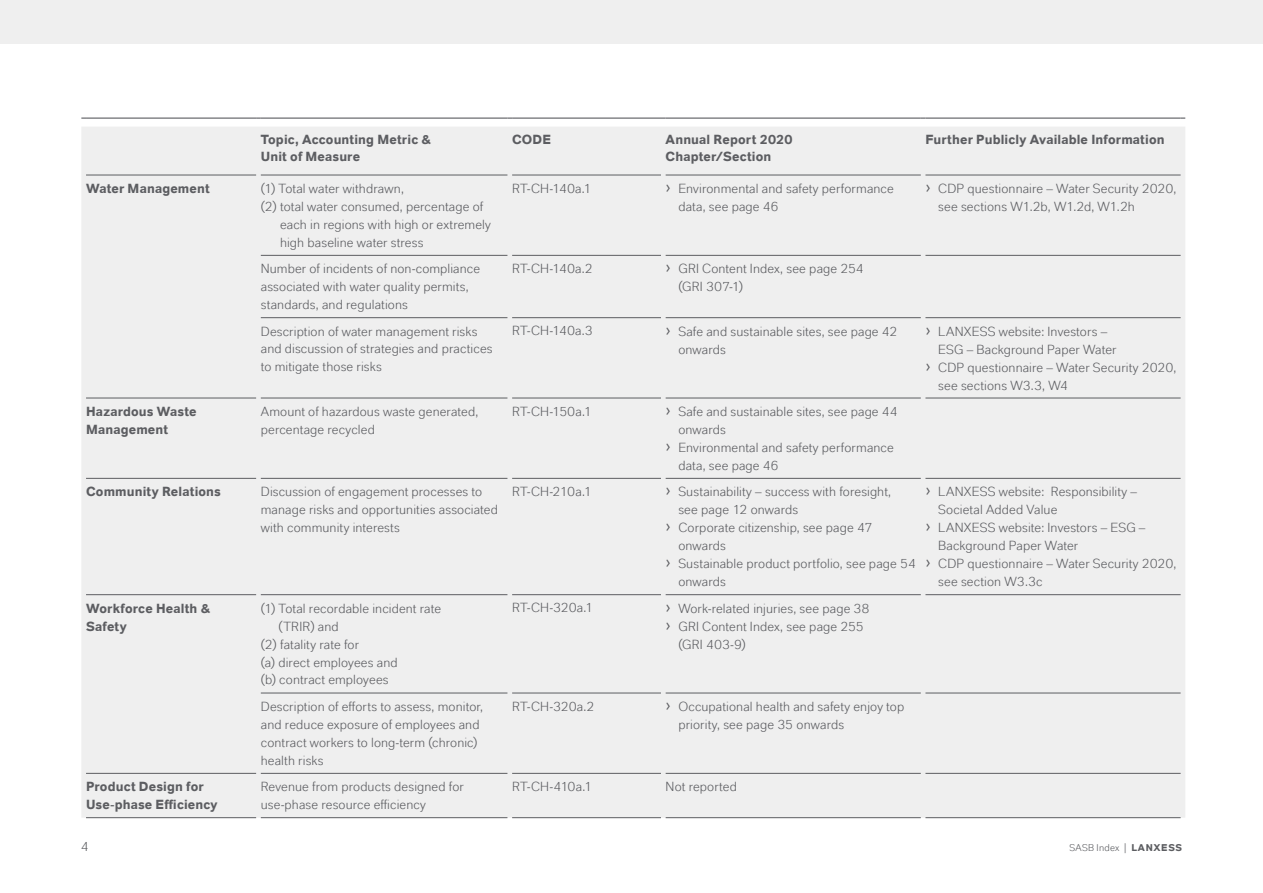
<style>
.page{position:relative;width:1263px;height:893px;background:#fff}
.page>*{position:absolute;margin:0;border:0;box-sizing:border-box;transform-origin:0 0}
.t1{font:13.2px/18px "Lanxess";letter-spacing:.01em;color:#5c5d61}
.t2{font:700 13.2px/18px "Lanxess";letter-spacing:.01em;color:#5c5d61}
.t3{font:9.75px "Lanxess";letter-spacing:.02em;color:#5c5d61}
.s1{font-size:18.75px}
.s2{font-weight:700}
</style>
<div class="page">
<div style="left:81px;top:127px;width:1104px;height:691px;background:#efefef"></div>
<hr style="left:86px;top:175px;width:170px;height:1px;background:#5c5d61">
<hr style="left:261px;top:175px;width:246px;height:1px;background:#5c5d61">
<hr style="left:512px;top:175px;width:149px;height:1px;background:#5c5d61">
<hr style="left:666px;top:175px;width:255px;height:1px;background:#5c5d61">
<hr style="left:925px;top:175px;width:255px;height:1px;background:#5c5d61">
<hr style="left:86px;top:398px;width:170px;height:1px;background:#5c5d61">
<hr style="left:86px;top:594px;width:170px;height:1px;background:#5c5d61">
<hr style="left:86px;top:773px;width:170px;height:1px;background:#5c5d61">
<hr style="left:86px;top:817px;width:170px;height:1px;background:#5c5d61">
<hr style="left:86px;top:118px;width:170px;height:1px;background:#5c5d61">
<hr style="left:261px;top:118px;width:246px;height:1px;background:#5c5d61">
<hr style="left:512px;top:118px;width:149px;height:1px;background:#5c5d61">
<hr style="left:666px;top:118px;width:255px;height:1px;background:#5c5d61">
<hr style="left:925px;top:118px;width:255px;height:1px;background:#5c5d61">
<hr style="left:261px;top:255px;width:246px;height:1px;background:#5c5d61">
<hr style="left:512px;top:255px;width:149px;height:1px;background:#5c5d61">
<hr style="left:666px;top:255px;width:255px;height:1px;background:#5c5d61">
<hr style="left:925px;top:255px;width:255px;height:1px;background:#5c5d61">
<hr style="left:261px;top:317px;width:246px;height:1px;background:#5c5d61">
<hr style="left:512px;top:317px;width:149px;height:1px;background:#5c5d61">
<hr style="left:666px;top:317px;width:255px;height:1px;background:#5c5d61">
<hr style="left:925px;top:317px;width:255px;height:1px;background:#5c5d61">
<hr style="left:261px;top:398px;width:246px;height:1px;background:#5c5d61">
<hr style="left:512px;top:398px;width:149px;height:1px;background:#5c5d61">
<hr style="left:666px;top:398px;width:255px;height:1px;background:#5c5d61">
<hr style="left:925px;top:398px;width:255px;height:1px;background:#5c5d61">
<hr style="left:261px;top:478px;width:246px;height:1px;background:#5c5d61">
<hr style="left:512px;top:478px;width:149px;height:1px;background:#5c5d61">
<hr style="left:666px;top:478px;width:255px;height:1px;background:#5c5d61">
<hr style="left:925px;top:478px;width:255px;height:1px;background:#5c5d61">
<hr style="left:261px;top:594px;width:246px;height:1px;background:#5c5d61">
<hr style="left:512px;top:594px;width:149px;height:1px;background:#5c5d61">
<hr style="left:666px;top:594px;width:255px;height:1px;background:#5c5d61">
<hr style="left:925px;top:594px;width:255px;height:1px;background:#5c5d61">
<hr style="left:261px;top:693px;width:246px;height:1px;background:#5c5d61">
<hr style="left:512px;top:693px;width:149px;height:1px;background:#5c5d61">
<hr style="left:666px;top:693px;width:255px;height:1px;background:#5c5d61">
<hr style="left:925px;top:693px;width:255px;height:1px;background:#5c5d61">
<hr style="left:261px;top:773px;width:246px;height:1px;background:#5c5d61">
<hr style="left:512px;top:773px;width:149px;height:1px;background:#5c5d61">
<hr style="left:666px;top:773px;width:255px;height:1px;background:#5c5d61">
<hr style="left:925px;top:773px;width:255px;height:1px;background:#5c5d61">
<hr style="left:261px;top:817px;width:246px;height:1px;background:#5c5d61">
<hr style="left:512px;top:817px;width:149px;height:1px;background:#5c5d61">
<hr style="left:666px;top:817px;width:255px;height:1px;background:#5c5d61">
<hr style="left:925px;top:817px;width:255px;height:1px;background:#5c5d61">
<hr style="left:86px;top:478px;width:170px;height:1px;background:#5c5d61">
<div style="left:0;top:0;width:1263px;height:43px;background:#efefef"></div>
<p class="t2" style="left:261px;top:131px;width:172px;line-height:16.5px">Topic, Accounting Metric &amp;<br>Unit of Measure</p>
<p class="t2" style="left:512px;top:130px;width:41px">CODE</p>
<p class="t2" style="left:666px;top:131px;width:128px;line-height:16.5px">Annual Report 2020<br>Chapter/Section</p>
<p class="t2" style="left:925px;top:130px;width:241px">Further Publicly Available Information</p>
<p class="t2" style="left:86px;top:178px;width:125px">Water Management</p>
<p class="t1" style="left:261px;top:179px;width:145px">(1) Total water withdrawn,</p>
<p class="t1" style="left:261px;top:197px;width:224px">(2) total water consumed, percentage of</p>
<p class="t1" style="left:280px;top:215px;width:212px">each in regions with high or extremely</p>
<p class="t1" style="left:280px;top:233px;width:145px">high baseline water stress</p>
<p class="t1" style="left:512px;top:179px;width:81px">RT-CH-140a.1</p>
<p class="t1" style="left:678px;top:179px;width:217px;text-indent:-13px"><span class="s1">›</span> Environmental and safety performance data, see page 46</p>
<p class="t1" style="left:938px;top:179px;width:240px;text-indent:-13px"><span class="s1">›</span> CDP questionnaire – Water Security 2020, see sections W1.2b, W1.2d, W1.2h</p>
<p class="t1" style="left:261px;top:259px;width:221px">Number of incidents of non-compliance associated with water quality permits, standards, and regulations</p>
<p class="t1" style="left:512px;top:259px;width:82px">RT-CH-140a.2</p>
<p class="t1" style="left:678px;top:259px;width:187px;text-indent:-13px"><span class="s1">›</span> GRI Content Index, see page 254 (GRI 307-1)</p>
<p class="t1" style="left:261px;top:322px;width:233px">Description of water management risks and discussion of strategies and practices to mitigate those risks</p>
<p class="t1" style="left:512px;top:322px;width:82px">RT-CH-140a.3</p>
<p class="t1" style="left:678px;top:322px;width:221px;text-indent:-13px"><span class="s1">›</span> Safe and sustainable sites, see page 42 onwards</p>
<p class="t1" style="left:925px;top:322px;width:183px"><span class="s1">›</span> LANXESS website: Investors –</p>
<p class="t1" style="left:938px;top:340px;width:180px">ESG – Background Paper Water</p>
<p class="t1" style="left:925px;top:358px;width:252px"><span class="s1">›</span> CDP questionnaire – Water Security 2020,</p>
<p class="t1" style="left:938px;top:376px;width:131px">see sections W3.3, W4</p>
<p class="t2" style="left:86px;top:401px;width:112px">Hazardous Waste<br>Management</p>
<p class="t1" style="left:261px;top:402px;width:219px">Amount of hazardous waste generated, percentage recycled</p>
<p class="t1" style="left:512px;top:402px;width:81px">RT-CH-150a.1</p>
<p class="t1" style="left:666px;top:402px;width:234px"><span class="s1">›</span> Safe and sustainable sites, see page 44</p>
<p class="t1" style="left:678px;top:420px;width:49px">onwards</p>
<p class="t1" style="left:666px;top:438px;width:230px"><span class="s1">›</span> Environmental and safety performance</p>
<p class="t1" style="left:678px;top:456px;width:102px">data, see page 46</p>
<p class="t2" style="left:86px;top:482px;width:136px">Community Relations</p>
<p class="t1" style="left:261px;top:482px;width:239px">Discussion of engagement processes to manage risks and opportunities associated with community interests</p>
<p class="t1" style="left:512px;top:482px;width:81px">RT-CH-210a.1</p>
<p class="t1" style="left:666px;top:482px;width:227px"><span class="s1">›</span> Sustainability – success with foresight,</p>
<p class="t1" style="left:678px;top:500px;width:121px">see page 12 onwards</p>
<p class="t1" style="left:666px;top:518px;width:208px"><span class="s1">›</span> Corporate citizenship, see page 47</p>
<p class="t1" style="left:678px;top:536px;width:49px">onwards</p>
<p class="t1" style="left:666px;top:554px;width:252px"><span class="s1">›</span> Sustainable product portfolio, see page 54</p>
<p class="t1" style="left:678px;top:572px;width:49px">onwards</p>
<p class="t2" style="left:86px;top:598px;width:126px">Workforce Health &amp;<br>Safety</p>
<p class="t1" style="left:261px;top:599px;width:182px">(1) Total recordable incident rate</p>
<p class="t1" style="left:279px;top:617px;width:62px">(TRIR) and</p>
<p class="t1" style="left:261px;top:634px;width:100px">(2) fatality rate for</p>
<p class="t1" style="left:261px;top:652px;width:138px">(a) direct employees and</p>
<p class="t1" style="left:261px;top:670px;width:129px">(b) contract employees</p>
<p class="t1" style="left:512px;top:598px;width:83px">RT-CH-320a.1</p>
<p class="t1" style="left:666px;top:599px;width:205px"><span class="s1">›</span> Work-related injuries, see page 38</p>
<p class="t1" style="left:666px;top:617px;width:200px"><span class="s1">›</span> GRI Content Index, see page 255</p>
<p class="t1" style="left:678px;top:635px;width:69px">(GRI 403-9)</p>
<p class="t1" style="left:261px;top:697px;width:224px">Description of efforts to assess, monitor, and reduce exposure of employees and contract workers to long-term (chronic) health risks</p>
<p class="t1" style="left:512px;top:697px;width:84px">RT-CH-320a.2</p>
<p class="t1" style="left:678px;top:697px;width:227px;text-indent:-13px"><span class="s1">›</span> Occupational health and safety enjoy top priority, see page 35 onwards</p>
<p class="t1" style="left:925px;top:482px;width:213px"><span class="s1">›</span> LANXESS website: Responsibility –</p>
<p class="t1" style="left:938px;top:500px;width:121px">Societal Added Value</p>
<p class="t1" style="left:925px;top:518px;width:222px"><span class="s1">›</span> LANXESS website: Investors – ESG –</p>
<p class="t1" style="left:938px;top:536px;width:141px">Background Paper Water</p>
<p class="t1" style="left:925px;top:554px;width:252px"><span class="s1">›</span> CDP questionnaire – Water Security 2020,</p>
<p class="t1" style="left:938px;top:572px;width:106px">see section W3.3c</p>
<p class="t2" style="left:86px;top:777px;width:133px">Product Design for -Use-phase Efficiency</p>
<p class="t1" style="left:261px;top:777px;width:205px">Revenue from products designed for use-phase resource efficiency</p>
<p class="t1" style="left:512px;top:777px;width:82px">RT-CH-410a.1</p>
<p class="t1" style="left:666px;top:777px;width:73px">Not reported</p>
<p class="t1" style="left:81px;top:837px;width:10px">4</p>
<p class="t3" style="left:1069px;top:842px;width:114px">SASB Index | <span class="s2">LANXESS</span></p>
</div>
